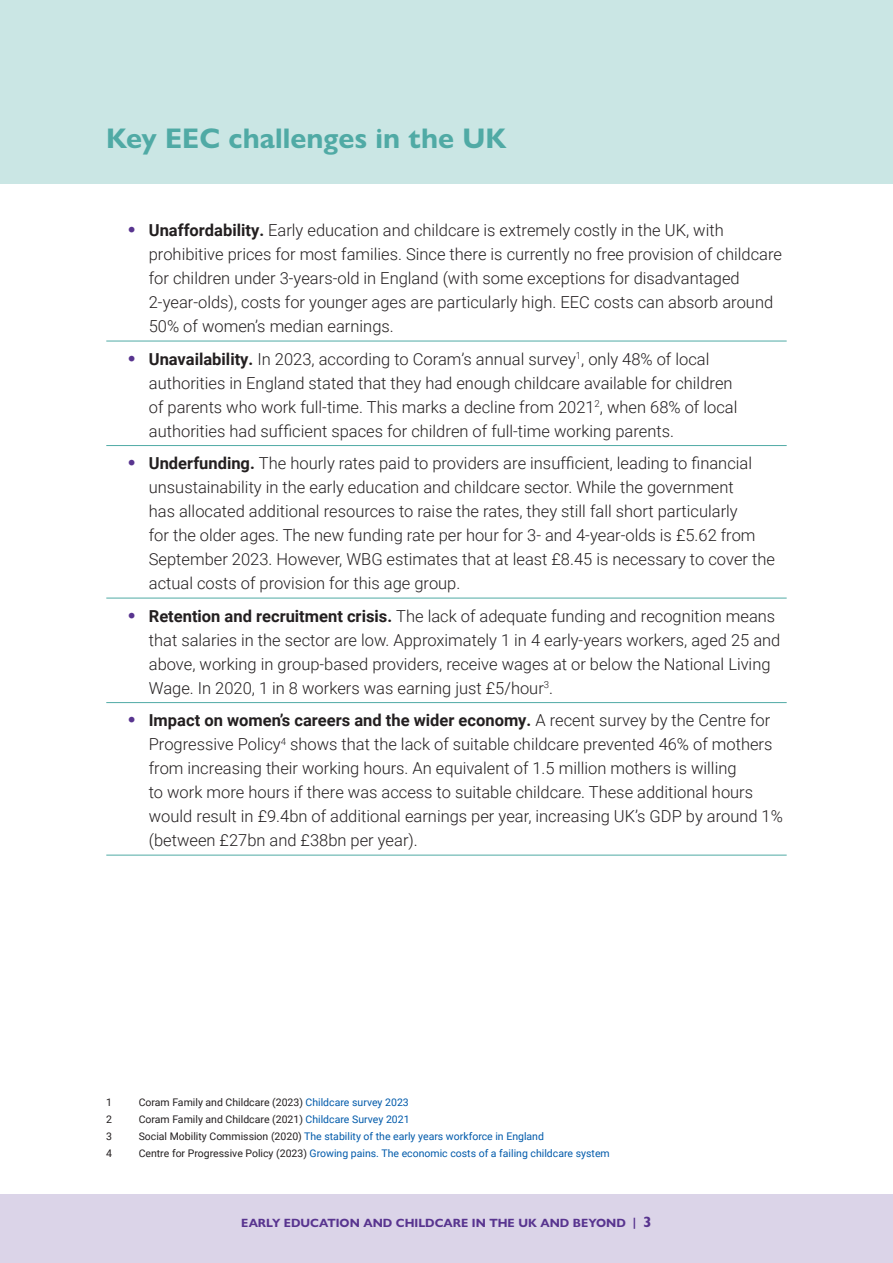
<style>
.page{position:relative;width:893px;height:1263px;background:#fff}
.page>*{position:absolute;margin:0;border:0;box-sizing:border-box;transform-origin:0 0}
.b_head_new{font:700 28.5px "Gill Sans Nova";color:#50aaa5}
.t1{font:300 16.5px/24px "Roboto";color:#231f20}
.t2{font:700 12px "Gill Sans Nova";color:#58348f}
.footnotes{font:10.5px "Roboto";color:#015aaa}
.footnotes-2{font:10.5px "Roboto";color:#231f20}
.s1{font-family:"Gill Sans Nova";font-weight:700;font-size:18.75px;color:#58348f}
.s2{font-weight:700}
.s3{color:#015aaa}
.s4{color:#231f20}
.s5{font-size:15px}
</style>
<div class="page">
<div style="left:0;top:1195px;width:893px;height:68px;background:#dbd4e8"></div>
<div style="left:0;top:0;width:893px;height:183px;background:#cae6e4"></div>
<hr style="left:106px;top:341px;width:681px;height:1px;background:#50aaa5">
<hr style="left:106px;top:445px;width:681px;height:1px;background:#50aaa5">
<hr style="left:106px;top:598px;width:681px;height:1px;background:#50aaa5">
<hr style="left:106px;top:702px;width:681px;height:1px;background:#50aaa5">
<hr style="left:106px;top:855px;width:681px;height:1px;background:#50aaa5">
<p class="b_head_new" style="left:106px;top:121px;width:402px">Key EEC challenges in the UK</p>
<p class="t1" style="left:149px;top:218px;width:635px;text-indent:-21px"><span class="s1">•</span> <span class="s2">Unaffordability.</span> Early education and childcare is extremely costly in the UK, with prohibitive prices for most families. Since there is currently no free provision of childcare for children under 3-years-old in England (with some exceptions for disadvantaged 2-year-olds), costs for younger ages are particularly high. EEC costs can absorb around 50% of women’s median earnings.</p>
<p class="t1" style="left:149px;top:346px;width:590px;text-indent:-21px"><span class="s1">•</span> <span class="s2">Unavailability.</span> In 2023, according to Coram’s annual survey<sup>1</sup>, only 48% of local authorities in England stated that they had enough childcare available for children of parents who work full-time. This marks a decline from 2021<sup>2</sup>, when 68% of local authorities had sufficient spaces for children of full-time working parents.</p>
<p class="t1" style="left:149px;top:451px;width:628px;text-indent:-21px"><span class="s1">•</span> <span class="s2">Underfunding.</span> The hourly rates paid to providers are insufficient, leading to financial unsustainability in the early education and childcare sector. While the government<br>has allocated additional resources to raise the rates, they still fall short particularly<br>for the older ages. The new funding rate per hour for 3- and 4-year-olds is £5.62 from September 2023. However, WBG estimates that at least £8.45 is necessary to cover the actual costs of provision for this age group.</p>
<p class="t1" style="left:149px;top:603px;width:633px;text-indent:-21px"><span class="s1">•</span> <span class="s2">Retention and recruitment crisis.</span> The lack of adequate funding and recognition means that salaries in the sector are low. Approximately 1 in 4 early-years workers, aged 25 and above, working in group-based providers, receive wages at or below the National Living Wage. In 2020, 1 in 8 workers was earning just £5/hour<sup>3</sup>.</p>
<p class="t1" style="left:149px;top:708px;width:636px;text-indent:-21px"><span class="s1">•</span> <span class="s2">Impact on women’s careers and the wider economy.</span> A recent survey by the Centre for Progressive Policy<sup>4</sup> shows that the lack of suitable childcare prevented 46% of mothers from increasing their working hours. An equivalent of 1.5 million mothers is willing<br>to work more hours if there was access to suitable childcare. These additional hours would result in £9.4bn of additional earnings per year, increasing UK’s GDP by around 1% (between £27bn and £38bn per year).</p>
<p class="footnotes-2" style="left:106px;top:1095px;width:7px">1</p>
<p class="footnotes-2" style="left:139px;top:1095px;width:272px">Coram Family and Childcare (2023) <span class="s3">Childcare survey 2023</span></p>
<p class="footnotes-2" style="left:106px;top:1112px;width:7px">2</p>
<p class="footnotes-2" style="left:139px;top:1112px;width:272px">Coram Family and Childcare (2021) <span class="s3">Childcare Survey 2021</span></p>
<p class="footnotes-2" style="left:106px;top:1129px;width:7px">3</p>
<p class="footnotes" style="left:139px;top:1129px;width:407px"><span class="s4">Social Mobility Commission (2020)</span> The stability of the early years workforce in England</p>
<p class="footnotes-2" style="left:106px;top:1145px;width:7px">4</p>
<p class="footnotes" style="left:139px;top:1145px;width:473px"><span class="s4">Centre for Progressive Policy (2023)</span> Growing pains. The economic costs of a failing childcare system</p>
<p class="t2" style="left:241px;top:1215px;width:412px">EARLY EDUCATION AND CHILDCARE IN THE UK AND BEYOND | <span class="s5">3</span></p>
</div>
